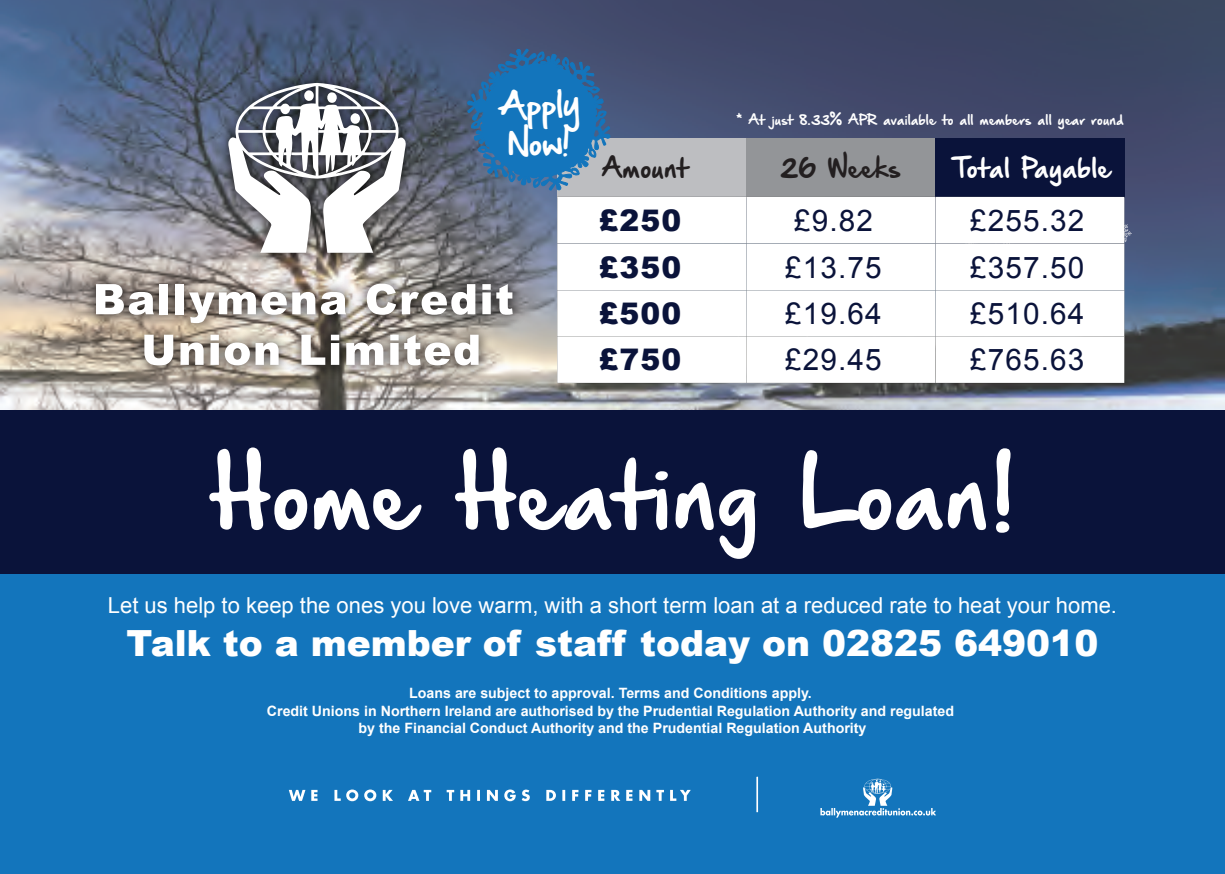
<style>
.page{position:relative;width:1225px;height:874px;background:#fff}
.page>*{position:absolute;margin:0;border:0;box-sizing:border-box;transform-origin:0 0}
.t1{font:78.6px "Hand Of Sean Demo";color:#fff}
.t2{font:900 36px "Arial";color:#fff}
.t3{font:30.8px "Hand Of Sean";color:#fff}
.t4{font:29.8px/46.4px "Arial";letter-spacing:.04em;color:#0a133a}
.t5{font:900 29.8px/46.4px "Arial";letter-spacing:.04em;color:#0a133a;text-align:justify}
.t6{font:22.8px "Hand Of Sean Demo";color:#231f20}
.t7{font:22.8px "Hand Of Sean Demo";color:#fff}
.t8{font:22px "Arial";color:#fff}
.t9{font:700 14.2px/17px "Arial";color:#fff;text-align:center}
.t10{font:11.8px "Hand Of Sean Demo";color:#fff}
</style>
<div class="page">
<img style="left:0;top:0;width:1225px;height:410px">
<div style="left:0;top:573px;width:1225px;height:300px;background:#1375bc"></div>
<img style="left:80px;top:66px;width:452px;height:318px">
<svg style="left:96px;top:284px;width:58px;height:30px"></svg>
<div style="left:160px;top:284px;width:8px;height:30px;background:#fff"></div>
<div style="left:175px;top:284px;width:9px;height:30px;background:#fff"></div>
<svg style="left:189px;top:292px;width:126px;height:31px"></svg>
<svg style="left:321px;top:292px;width:25px;height:22px"></svg>
<svg style="left:367px;top:283px;width:29px;height:31px"></svg>
<svg style="left:402px;top:284px;width:73px;height:30px"></svg>
<svg style="left:482px;top:284px;width:31px;height:30px"></svg>
<svg style="left:144px;top:334px;width:29px;height:31px"></svg>
<svg style="left:180px;top:342px;width:24px;height:22px"></svg>
<svg style="left:210px;top:334px;width:9px;height:30px"></svg>
<svg style="left:225px;top:342px;width:54px;height:23px"></svg>
<svg style="left:301px;top:334px;width:24px;height:30px"></svg>
<svg style="left:331px;top:334px;width:8px;height:30px"></svg>
<svg style="left:346px;top:342px;width:37px;height:22px"></svg>
<svg style="left:390px;top:334px;width:88px;height:31px"></svg>
<svg style="left:228px;top:83px;width:178px;height:170px"></svg>
<div style="left:0;top:410px;width:1225px;height:163px;background:#0a133a"></div>
<div style="left:557px;top:138px;width:189px;height:59px;background:#bdbec1"></div>
<div style="left:746px;top:138px;width:189px;height:59px;background:#939598"></div>
<div style="left:935px;top:138px;width:189px;height:59px;background:#0a133a"></div>
<svg style="left:557px;top:197px;width:574px;height:186px"></svg>
<svg style="left:467px;top:48px;width:143px;height:143px;background:#3073aa"></svg>
<svg style="left:289px;top:789px;width:402px;height:11px"></svg>
<hr style="left:757px;top:776px;width:1px;height:35px;background:#fff">
<svg style="left:820px;top:778px;width:116px;height:39px;background:#3689c5"></svg>
<h3 class="t3" style="left:497px;top:77px;width:84px">Apply</h3>
<h3 class="t3" style="left:508px;top:114px;width:63px">Now!</h3>
<p class="t10" style="left:737px;top:114px;width:388px">* At just 8.33% APR available to all members all year round</p>
<h3 class="t6" style="left:601px;top:157px;width:88px">Amount</h3>
<h3 class="t6" style="left:780px;top:157px;width:122px">26 Weeks</h3>
<h3 class="t7" style="left:953px;top:157px;width:159px">Total Payable</h3>
<h3 class="t5" style="left:598px;top:196px;width:84px">£250 £350 £500 £750</h3>
<h3 class="t4" style="left:785px;top:198px;width:98px">£9.82 £13.75 £19.64 £29.45</h3>
<h3 class="t4" style="left:970px;top:198px;width:116px;text-align:justify">£255.32 £357.50 £510.64 £765.63</h3>
<h1 class="t1" style="left:211px;top:456px;width:805px">Home Heating Loan!</h1>
<h3 class="t8" style="left:108px;top:590px;width:1010px">Let us help to keep the ones you love warm, with a short term loan at a reduced rate to heat your home.</h3>
<h2 class="t2" style="left:127px;top:616px;width:973px">Talk to a member of staff today on 02825 649010</h2>
<p class="t9" style="left:267px;top:685px;width:689px">Loans are subject to approval. Terms and Conditions apply.<br>Credit Unions in Northern Ireland are authorised by the Prudential Regulation Authority and regulated by the Financial Conduct Authority and the Prudential Regulation Authority</p>
</div>
